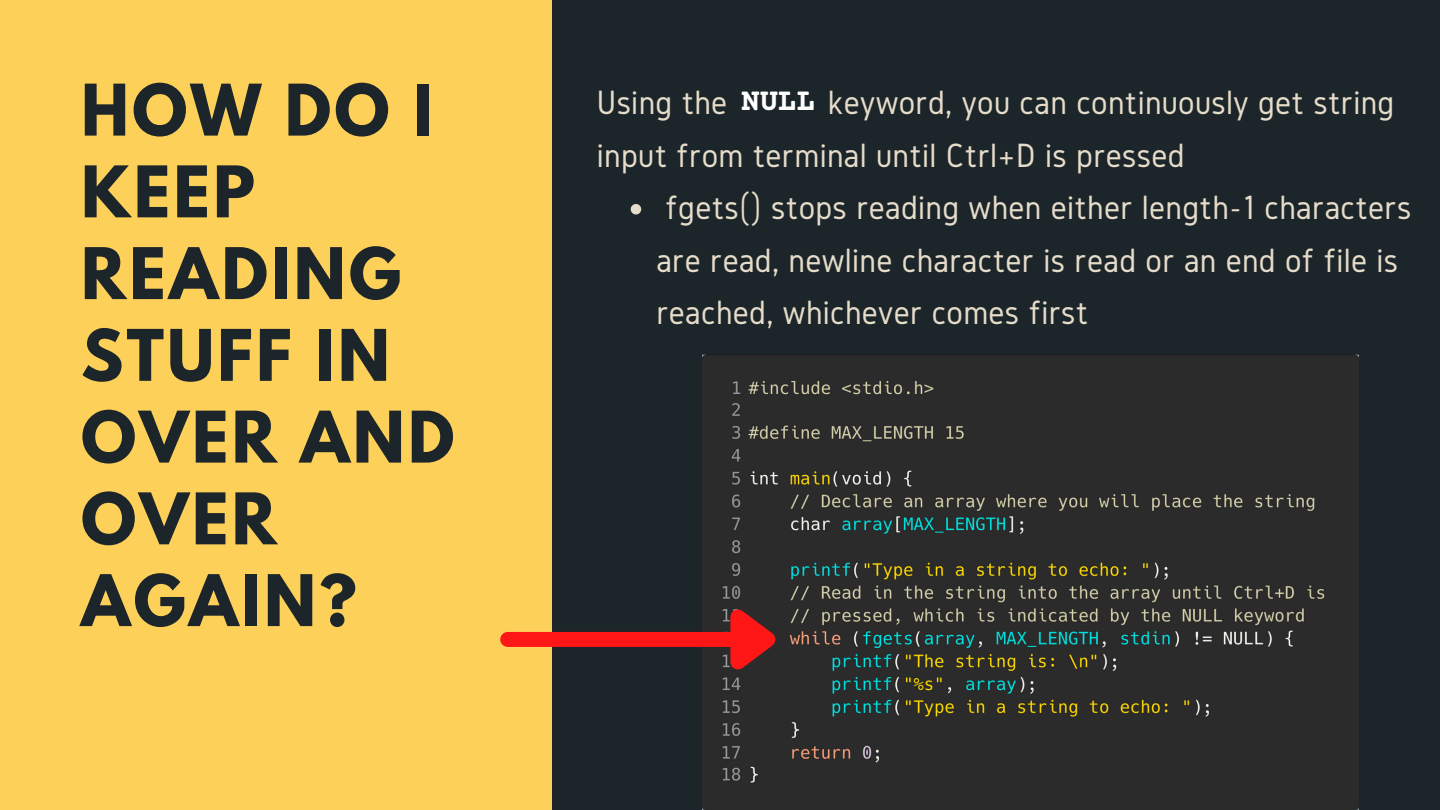
<style>
.page{position:relative;width:1440px;height:810px;background:#1c2529}
.page>*{position:absolute;margin:0;border:0;box-sizing:border-box;transform-origin:0 0}
.t1{font:700 63px/81.8px "League Spartan";letter-spacing:.05em;color:#1c2529}
.t2{font:35px/52.5px "Gidole";letter-spacing:.01em;color:#e6dcca}
.t3{font:700 31px "Courier Prime";color:#fff}
</style>
<div class="page">
<div style="left:0;top:0;width:552px;height:810px;background:#fdd05a"></div>
<img style="left:703px;top:355px;width:656px;height:455px">
<div style="left:508px;top:632px;width:222px;height:15px;background:#ff1616"></div>
<svg style="left:717px;top:596px;width:76px;height:96px"></svg>
<svg style="left:631px;top:204px;width:10px;height:11px"></svg>
<h1 class="t1" style="left:81px;top:77px;width:375px">HOW DO I<br>KEEP<br>READING<br>STUFF IN<br>OVER AND<br>OVER<br>AGAIN?</h1>
<p class="t2" style="left:597px;top:76px;width:799px;text-indent:231px">keyword, you can continuously get string input from terminal until Ctrl+D is pressed</p>
<p class="t2" style="left:597px;top:76px;width:132px">Using the</p>
<p class="t3" style="left:741px;top:86px;width:76px">NULL</p>
<p class="t2" style="left:656px;top:181px;width:756px">fgets() stops reading when either length-1 characters are read, newline character is read or an end of file is reached, whichever comes first</p>
</div>
